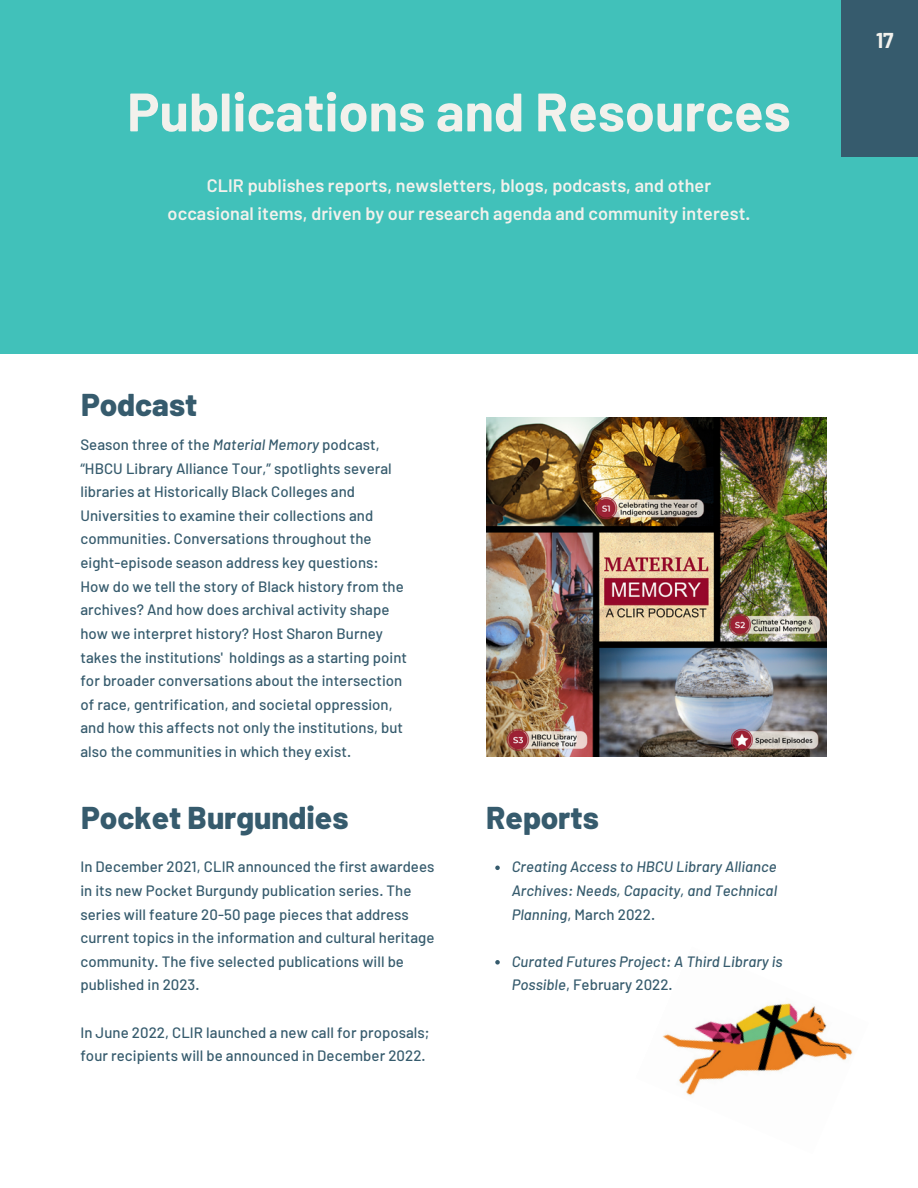
<style>
.page{position:relative;width:918px;height:1188px;background:#fff}
.page>*{position:absolute;margin:0;border:0;box-sizing:border-box;transform-origin:0 0}
.t1{font:700 54px "Barlow";color:#f2f1ec}
.t2{font:800 31.5px "Barlow";color:#365b6d}
.t3{font:700 21px "Barlow";color:#f2f1ec}
.t4{font:600 18px/28.2px "Barlow";letter-spacing:.005em;color:#f2f1ec;text-align:center}
.t5{font:500 15px/23.7px "Barlow";letter-spacing:.005em;color:#365b6d}
.t6{font:italic 500 15px/23.7px "Barlow";letter-spacing:.005em;color:#365b6d;text-align:justify}
.s1{font-style:italic}
.s2{font-style:normal}
</style>
<div class="page">
<div style="left:0;top:0;width:918px;height:354px;background:#41c1ba"></div>
<img style="left:486px;top:417px;width:340px;height:340px">
<img style="left:662px;top:1003px;width:191px;height:93px">
<svg style="left:495px;top:866px;width:5px;height:4px"></svg>
<svg style="left:495px;top:960px;width:5px;height:5px"></svg>
<div style="left:841px;top:0;width:77px;height:156px;background:#365b6d"></div>
<h1 class="t1" style="left:127px;top:77px;width:665px">Publications and Resources</h1>
<p class="t4" style="left:168px;top:170px;width:584px">CLIR publishes reports, newsletters, blogs, podcasts, and other occasional items, driven by our research agenda and community interest.</p>
<h2 class="t2" style="left:81px;top:384px;width:118px">Podcast</h2>
<p class="t5" style="left:80px;top:432px;width:328px">Season three of the <span class="s1">Material Memory</span> podcast, “HBCU Library Alliance Tour,” spotlights several libraries at Historically Black Colleges and Universities to examine their collections and communities. Conversations throughout the eight-episode season address key questions:<br>How do we tell the story of Black history from the archives? And how does archival activity shape how we interpret history? Host Sharon Burney takes the institutions' holdings as a starting point for broader conversations about the intersection of race, gentrification, and societal oppression, and how this affects not only the institutions, but also the communities in which they exist.</p>
<h2 class="t2" style="left:81px;top:797px;width:269px">Pocket Burgundies</h2>
<p class="t5" style="left:80px;top:854px;width:356px">In December 2021, CLIR announced the first awardees in its new Pocket Burgundy publication series. The series will feature 20-50 page pieces that address current topics in the information and cultural heritage community. The five selected publications will be published in 2023.</p>
<p class="t5" style="left:80px;top:1020px;width:351px">In June 2022, CLIR launched a new call for proposals; four recipients will be announced in December 2022.</p>
<h2 class="t2" style="left:486px;top:797px;width:114px">Reports</h2>
<p class="t6" style="left:512px;top:854px;width:267px">Creating Access to HBCU Library Alliance Archives: Needs, Capacity, and Technical Planning<span class="s2">, March 2022.</span></p>
<p class="t6" style="left:512px;top:949px;width:272px">Curated Futures Project: A Third Library is<br>Possible<span class="s2">, February 2022.</span></p>
<h3 class="t3" style="left:876px;top:27px;width:19px">17</h3>
</div>
